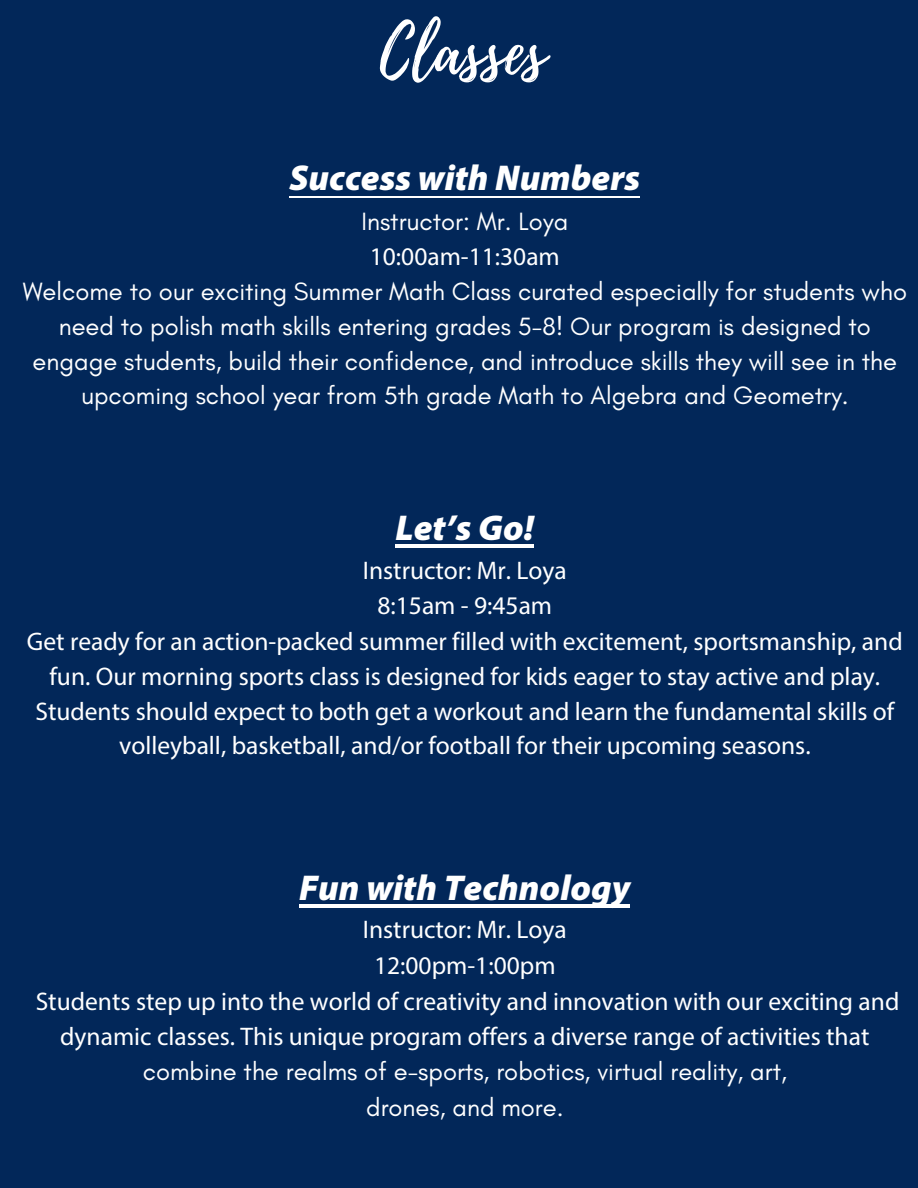
<style>
.page{position:relative;width:918px;height:1188px;background:#022759}
.page>*{position:absolute;margin:0;border:0;box-sizing:border-box;transform-origin:0 0}
.t1{font:64.5px "Playlist Script";color:#fff}
.t2{font:italic 900 36px "Myriad Pro";color:#fff}
.t3{font:25.5px/35px "Myriad Pro";color:#fff;text-align:center}
.t4{font:25.5px/34.8px "Glacial Indifference";color:#fff;text-align:center}
.s1{font-family:"Myriad Pro"}
.s2{font-family:"Glacial Indifference"}
</style>
<div class="page">
<hr style="left:290px;top:196px;width:350px;height:2px;background:#fff">
<hr style="left:396px;top:544px;width:138px;height:3px;background:#fff">
<hr style="left:300px;top:905px;width:330px;height:3px;background:#fff">
<p class="t1" style="left:380px;top:5px;width:167px">Classes</p>
<p class="t2" style="left:290px;top:154px;width:352px">Success with Numbers</p>
<p class="t4" style="left:23px;top:204px;width:886px">Instructor: Mr. Loya<br><span class="s1">10:00am-11:30am<br></span>Welcome to our exciting Summer Math Class curated especially for students who need to polish math skills entering grades 5-8! Our program is designed to engage students, build their confidence, and introduce skills they will see in the upcoming school year from 5th grade Math to Algebra and Geometry.</p>
<p class="t2" style="left:396px;top:504px;width:140px">Let’s Go!</p>
<p class="t3" style="left:27px;top:553px;width:877px">Instructor: Mr. Loya<br>8:15am - 9:45am<br>Get ready for an action-packed summer filled with excitement, sportsmanship, and fun. Our morning sports class is designed for kids eager to stay active and play.<br>Students should expect to both get a workout and learn the fundamental skills of volleyball, basketball, and/or football for their upcoming seasons.</p>
<p class="t2" style="left:299px;top:864px;width:333px">Fun with Technology</p>
<p class="t3" style="left:36px;top:912px;width:865px;line-height:35.4px">Instructor: Mr. Loya<br>12:00pm-1:00pm<br>Students step up into the world of creativity and innovation with our exciting and dynamic classes. This unique program offers a diverse range of activities that <span class="s2">combine the realms of e-sports, robotics, virtual reality, art,<br>drones, and more.</span></p>
</div>
